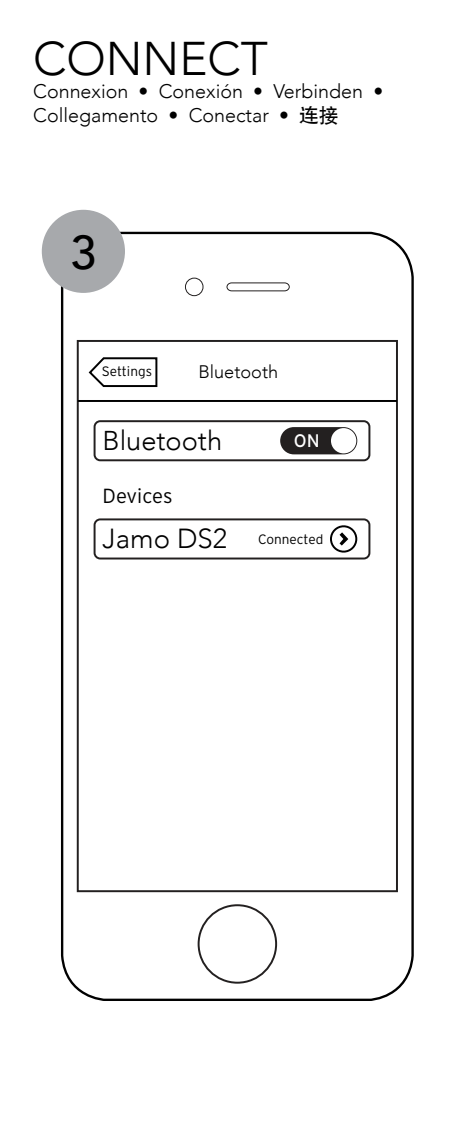
<style>
.page{position:relative;width:454px;height:1134px;background:#fff}
.page>*{position:absolute;margin:0;border:0;box-sizing:border-box;transform-origin:0 0}
.t1{font:500 47.6px "Avenir";color:#000}
.t2{font:300 47.2px "Avenir";color:#000}
.t3{font:300 27.6px "Avenir";color:#010101}
.t4{font:300 27.2px "Avenir";color:#010101}
.t5{font:300 20.4px "Interstate";letter-spacing:-.005em;color:#010101}
.t6{font:300 19.6px/23.6px "Avenir";color:#000}
.t7{font:300 18px "Avenir";color:#010101}
.t8{font:18px "Interstate";color:#fff}
.t9{font:300 13.6px "Interstate";color:#010101}
.s1{font-family:"SIL Hei Med Jian";font-weight:400}
</style>
<div class="page">
<div style="left:281px;top:428px;width:75px;height:25px;background:#232020;border-radius:13px"></div>
<div style="left:280px;top:427px;width:77px;height:27px;border:2px solid #232020;border-radius:13px"></div>
<div style="left:93px;top:420px;width:277px;height:41px;border:2px solid #232020;border-radius:6px"></div>
<div style="left:185px;top:278px;width:18px;height:18px;border:1px solid #232020;border-radius:50%"></div>
<div style="left:226px;top:282px;width:63px;height:9px;border:1px solid #232020;border-radius:4px"></div>
<div style="left:197px;top:904px;width:80px;height:80px;border:2px solid #232020;border-radius:50%"></div>
<div style="left:77px;top:340px;width:321px;height:552px;border:2px solid #232020"></div>
<div style="left:61px;top:232px;width:352px;height:769px;border:2px solid #010101;border-radius:43px"></div>
<div style="left:331px;top:428px;width:25px;height:25px;background:#fff;border-radius:13px"></div>
<div style="left:93px;top:518px;width:277px;height:41px;border:2px solid #232020;border-radius:6px"></div>
<div style="left:330px;top:525px;width:27px;height:28px;border:2px solid #010101;border-radius:13px"></div>
<svg style="left:339px;top:532px;width:9px;height:13px"></svg>
<svg style="left:88px;top:357px;width:70px;height:30px"></svg>
<hr style="left:78px;top:400px;width:319px;height:2px;background:#010101">
<div style="left:42px;top:210px;width:83px;height:83px;background:#a7a9ac;border-radius:50%"></div>
<h2 class="t2" style="left:33px;top:30px;width:236px">CONNECT</h2>
<p class="t6" style="left:33px;top:80px;width:351px">Connexion • Conexión • Verbinden •<br>Collegamento • Conectar • <span class="s1">连接</span></p>
<h1 class="t1" style="left:70px;top:211px;width:28px">3</h1>
<p class="t9" style="left:102px;top:364px;width:52px">Settings</p>
<p class="t7" style="left:198px;top:361px;width:81px">Bluetooth</p>
<h3 class="t4" style="left:102px;top:425px;width:121px">Bluetooth</h3>
<p class="t5" style="left:102px;top:484px;width:71px">Devices</p>
<p class="t8" style="left:294px;top:430px;width:27px">ON</p>
<h3 class="t3" style="left:102px;top:522px;width:126px">Jamo DS2</h3>
<p class="t9" style="left:258px;top:531px;width:67px">Connected</p>
</div>
